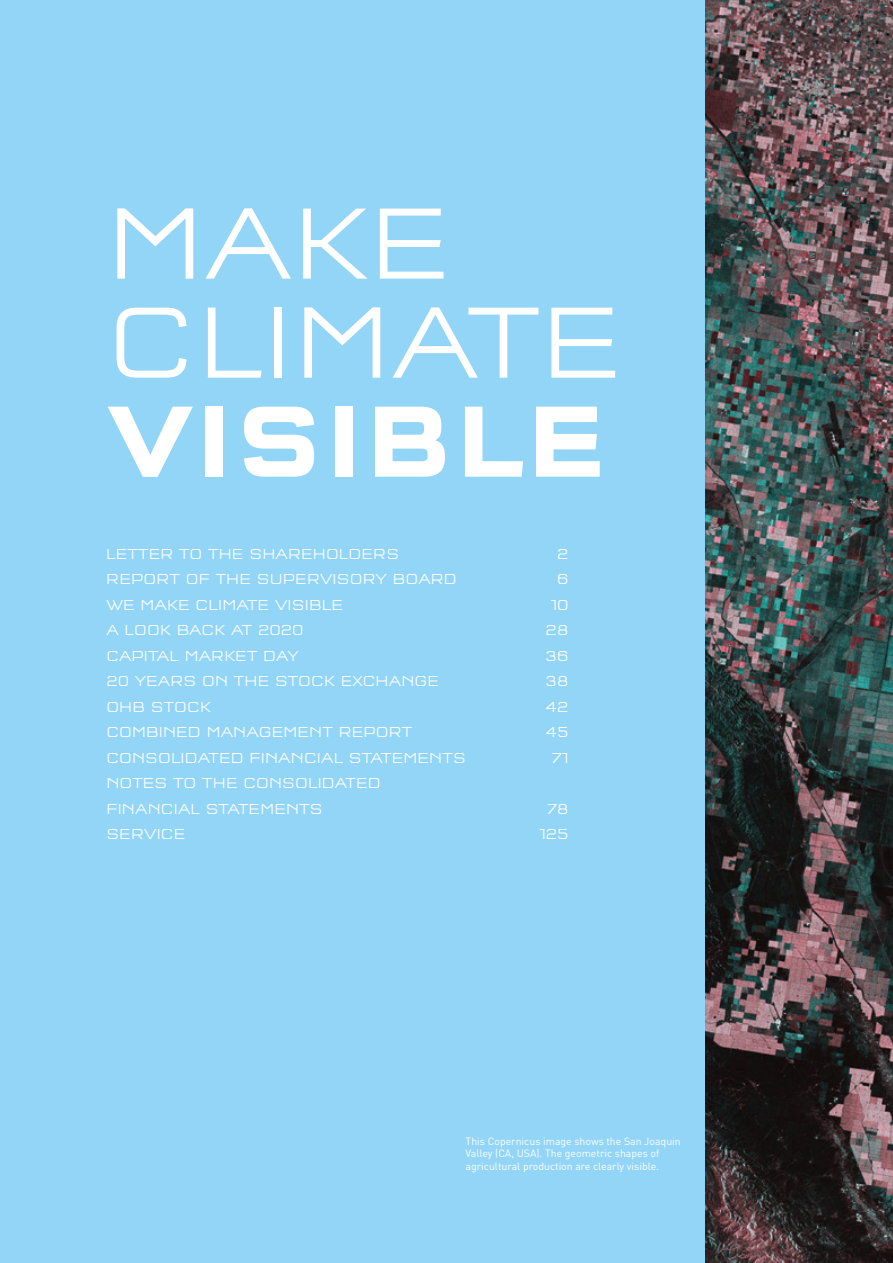
<style>
.page{position:relative;width:893px;height:1263px;background:#fff}
.page>*{position:absolute;margin:0;border:0;box-sizing:border-box;transform-origin:0 0}
.t1{font:300 105px/99px "Q Type Square OT";letter-spacing:.01em;color:#fff}
.t2{font:700 105px "Q Type Square OT";letter-spacing:.01em;color:#fff}
.t3{font:300 15px/25.5px "Q Type Square OT";letter-spacing:.01em;color:#fff}
.t4{font:10.5px/12.6px "DIN Pro";color:#fff}
</style>
<div class="page">
<div style="left:0;top:0;width:705px;height:1263px;background:#93d5f6"></div>
<img style="left:705px;top:0;width:188px;height:1263px">
<h1 class="t1" style="left:107px;top:194px;width:517px">MAKE<br>CLIMATE</h1>
<h1 class="t2" style="left:107px;top:377px;width:501px">VISIBLE</h1>
<p class="t3" style="left:106px;top:541px;width:294px">LETTER TO THE SHAREHOLDERS</p>
<p class="t3" style="left:557px;top:541px;width:13px">2</p>
<p class="t3" style="left:106px;top:567px;width:352px">REPORT OF THE SUPERVISORY BOARD</p>
<p class="t3" style="left:557px;top:567px;width:13px">6</p>
<p class="t3" style="left:106px;top:592px;width:238px">WE MAKE CLIMATE VISIBLE</p>
<p class="t3" style="left:551px;top:592px;width:19px">10</p>
<p class="t3" style="left:106px;top:618px;width:199px">A LOOK BACK AT 2020</p>
<p class="t3" style="left:546px;top:618px;width:24px">28</p>
<p class="t3" style="left:106px;top:643px;width:194px">CAPITAL MARKET DAY</p>
<p class="t3" style="left:546px;top:643px;width:24px">36</p>
<p class="t3" style="left:106px;top:669px;width:334px">20 YEARS ON THE STOCK EXCHANGE</p>
<p class="t3" style="left:546px;top:669px;width:24px">38</p>
<p class="t3" style="left:106px;top:694px;width:106px">OHB STOCK</p>
<p class="t3" style="left:546px;top:694px;width:24px">42</p>
<p class="t3" style="left:106px;top:720px;width:307px">COMBINED MANAGEMENT REPORT</p>
<p class="t3" style="left:546px;top:720px;width:24px">45</p>
<p class="t3" style="left:106px;top:745px;width:361px">CONSOLIDATED FINANCIAL STATEMENTS</p>
<p class="t3" style="left:551px;top:745px;width:19px">71</p>
<p class="t3" style="left:106px;top:771px;width:276px">NOTES TO THE CONSOLIDATED<br>FINANCIAL STATEMENTS</p>
<p class="t3" style="left:546px;top:796px;width:24px">78</p>
<p class="t3" style="left:106px;top:822px;width:81px">SERVICE</p>
<p class="t3" style="left:539px;top:822px;width:30px">125</p>
<p class="t4" style="left:466px;top:1134px;width:217px">This Copernicus image shows the San Joaquin<br>Valley (CA, USA). The geometric shapes of agricultural production are clearly visible.</p>
</div>
